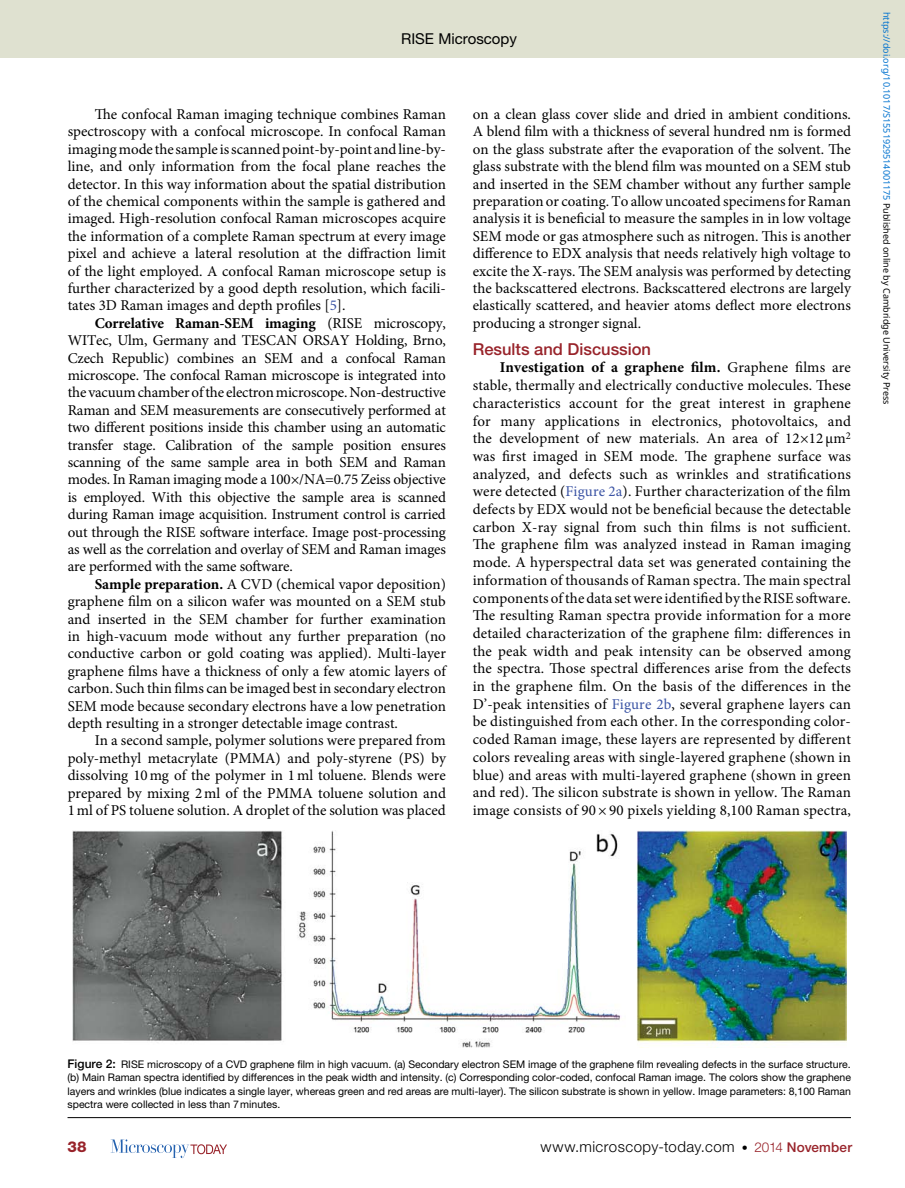
<style>
.page{position:relative;width:905px;height:1188px;background:#fff}
.page>*{position:absolute;margin:0;border:0;box-sizing:border-box;transform-origin:0 0}
.t1{font:500 16.5px "Helvetica Neue LT Std";color:#98232a}
.t2{font:15px/17.4px "Minion Pro";color:#000;text-align:justify}
.t3{font:300 15px "Helvetica Neue LT Std";letter-spacing:.03em;color:#000}
.t4{font:15px "Helvetica Neue LT Std";color:#000}
.t5{font:800 15px "Helvetica Neue LT Std";color:#98232a}
.t6{font:10.5px/13.5px "Helvetica Neue LT Std";color:#000;text-align:justify}
.t7{font:9px "Noto Sans";color:#0172cf}
.s1{color:#3a53a4}
.s2{font-weight:700}
.s3{color:#000}
.s4{font-weight:500;font-size:12px}
.s5{font-size:12px}
.s6{font-size:13.5px;color:#98232a}
.s7{font-weight:500;font-size:13.5px;color:#98232a}
</style>
<div class="page">
<div style="left:0;top:0;width:904px;height:58px;background:#dfe1d0"></div>
<svg style="left:111px;top:1139px;width:116px;height:19px"></svg>
<img style="left:72px;top:831px;width:774px;height:216px">
<hr style="left:68px;top:1117px;width:782px;height:1px;background:#000">
<p class="t4" style="left:401px;top:30px;width:117px">RISE Microscopy</p>
<p class="t2" style="left:68px;top:105px;width:380px;text-indent:27px">The confocal Raman imaging technique combines Raman spectroscopy with a confocal microscope. In confocal Raman imaging mode the sample is scanned point-by-point and line-by&shy;line, and only information from the focal plane reaches the detector. In this way information about the spatial distribution of the chemical components within the sample is gathered and imaged. High-resolution confocal Raman microscopes acquire the information of a complete Raman spectrum at every image pixel and achieve a lateral resolution at the diffraction limit of the light employed. A confocal Raman microscope setup is further characterized by a good depth resolution, which facili&shy;tates 3D Raman images and depth profiles [<span class="s1">5</span>].</p>
<p class="t2" style="left:68px;top:314px;width:380px;text-indent:27px"><span class="s2">Correlative Raman-SEM imaging</span> (RISE microscopy, WITec, Ulm, Germany and TESCAN ORSAY Holding, Brno, Czech Republic) combines an SEM and a confocal Raman microscope. The confocal Raman microscope is integrated into the vacuum chamber of the electron microscope. Non-destructive Raman and SEM measurements are consecutively performed at two different positions inside this chamber using an automatic transfer stage. Calibration of the sample position ensures scanning of the same sample area in both SEM and Raman modes. In Raman imaging mode a 100×/NA=0.75 Zeiss objective is employed. With this objective the sample area is scanned during Raman image acquisition. Instrument control is carried out through the RISE software interface. Image post-processing as well as the correlation and overlay of SEM and Raman images are performed with the same software.</p>
<p class="t2" style="left:68px;top:575px;width:380px;text-indent:27px"><span class="s2">Sample preparation.</span> A CVD (chemical vapor deposition) graphene film on a silicon wafer was mounted on a SEM stub and inserted in the SEM chamber for further examination in high-vacuum mode without any further preparation (no conductive carbon or gold coating was applied). Multi-layer graphene films have a thickness of only a few atomic layers of carbon. Such thin films can be imaged best in secondary electron SEM mode because secondary electrons have a low penetration depth resulting in a stronger detectable image contrast.</p>
<p class="t2" style="left:68px;top:732px;width:380px;text-indent:27px">In a second sample, polymer solutions were prepared from poly-methyl metacrylate (PMMA) and poly-styrene (PS) by dissolving 10mg of the polymer in 1ml toluene. Blends were prepared by mixing 2ml of the PMMA toluene solution and 1ml of PS toluene solution. A droplet of the solution was placed</p>
<p class="t2" style="left:472px;top:105px;width:380px">on a clean glass cover slide and dried in ambient conditions.<br>A blend film with a thickness of several hundred nm is formed on the glass substrate after the evaporation of the solvent. The glass substrate with the blend film was mounted on a SEM stub and inserted in the SEM chamber without any further sample preparation or coating. To allow uncoated specimens for Raman analysis it is beneficial to measure the samples in in low voltage SEM mode or gas atmosphere such as nitrogen. This is another difference to EDX analysis that needs relatively high voltage to excite the X-rays. The SEM analysis was performed by detecting the backscattered electrons. Backscattered electrons are largely elastically scattered, and heavier atoms deflect more electrons producing a stronger signal.</p>
<p class="t1" style="left:472px;top:339px;width:180px">Results and Discussion</p>
<p class="t2" style="left:472px;top:359px;width:380px;text-indent:27px"><span class="s2">Investigation of a graphene film.</span> Graphene films are stable, thermally and electrically conductive molecules. These characteristics account for the great interest in graphene for many applications in electronics, photovoltaics, and the development of new materials. An area of 12×12 µm<sup>2 </sup>was first imaged in SEM mode. The graphene surface was analyzed, and defects such as wrinkles and stratifications were detected (<span class="s1">Figure 2a</span>). Further characterization of the film defects by EDX would not be beneficial because the detectable carbon X-ray signal from such thin films is not sufficient.<br>The graphene film was analyzed instead in Raman imaging mode. A hyperspectral data set was generated containing the information of thousands of Raman spectra. The main spectral components of the data set were identified by the RISE software.<br>The resulting Raman spectra provide information for a more detailed characterization of the graphene film: differences in the peak width and peak intensity can be observed among the spectra. Those spectral differences arise from the defects in the graphene film. On the basis of the differences in the D’-peak intensities of <span class="s1">Figure 2b</span>, several graphene layers can be distinguished from each other. In the corresponding color&shy;coded Raman image, these layers are represented by different colors revealing areas with single-layered graphene (shown in blue) and areas with multi-layered graphene (shown in green and red). The silicon substrate is shown in yellow. The Raman image consists of 90×90 pixels yielding 8,100 Raman spectra,</p>
<p class="t7" style="left:893px;top:12px;width:394px;rotate:90deg">https://doi.org/10.1017/S1551929514001175 <span class="s3">Published online by Cambridge University Press</span></p>
<p class="t6" style="left:67px;top:1057px;width:785px"><span class="s4">Figure 2:</span> RISE microscopy of a CVD graphene film in high vacuum. (a) Secondary electron SEM image of the graphene film revealing defects in the surface structure. (b) Main Raman spectra identified by differences in the peak width and intensity. (c) Corresponding color-coded, confocal Raman image. The colors show the graphene layers and wrinkles (blue indicates a single layer, whereas green and red areas are multi-layer). The silicon substrate is shown in yellow. Image parameters: 8,100 Raman spectra were collected in less than 7minutes.</p>
<p class="t5" style="left:68px;top:1138px;width:21px">38</p>
<p class="t3" style="left:540px;top:1137px;width:313px">www.microscopy-today.com <span class="s5">•</span> <span class="s6">2014</span> <span class="s7">November</span></p>
</div>
